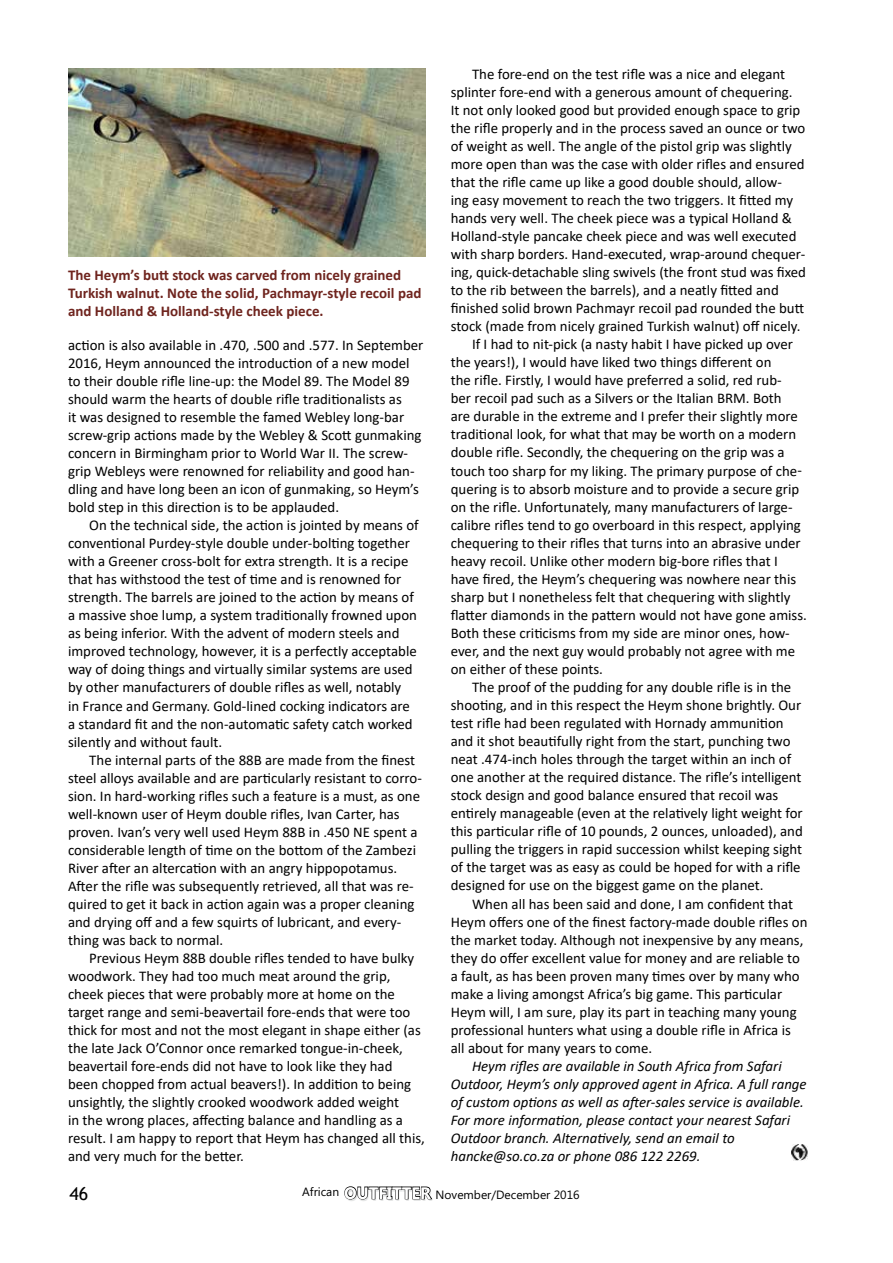
<style>
.page{position:relative;width:893px;height:1263px;background:#fff}
.page>*{position:absolute;margin:0;border:0;box-sizing:border-box;transform-origin:0 0}
.t1{font:18px "Trebuchet MS";color:#000}
.t2{font:700 15px/18px "Calibri";color:#6f241e}
.t3{font:14.85px/18px "Calibri";color:#000}
.t4{font:italic 14.85px/18px "Calibri";color:#000}
.t5{font:12px "Microsoft Phags Pa";color:#000}
.s1{font-weight:700;font-size:16.5px;color:#e5e6e6}
</style>
<div class="page">
<svg style="left:344px;top:1186px;width:89px;height:14px"></svg>
<img style="left:68px;top:68px;width:357px;height:188px">
<img style="left:792px;top:1144px;width:16px;height:17px">
<p class="t2" style="left:68px;top:266px;width:355px">The Heym’s butt stock was carved from nicely grained<br>Turkish walnut. Note the solid, Pachmayr-style recoil pad and Holland &amp; Holland-style cheek piece.</p>
<p class="t3" style="left:68px;top:336px;width:357px">action is also available in .470, .500 and .577. In September 2016, Heym announced the introduction of a new model to their double rifle line-up: the Model 89. The Model 89 should warm the hearts of double rifle traditionalists as<br>it was designed to resemble the famed Webley long-bar screw-grip actions made by the Webley &amp; Scott gunmaking concern in Birmingham prior to World War II. The screw&shy;grip Webleys were renowned for reliability and good han&shy;dling and have long been an icon of gunmaking, so Heym’s bold step in this direction is to be applauded.</p>
<p class="t3" style="left:68px;top:516px;width:352px;text-indent:21px">On the technical side, the action is jointed by means of conventional Purdey-style double under-bolting together with a Greener cross-bolt for extra strength. It is a recipe that has withstood the test of time and is renowned for strength. The barrels are joined to the action by means of a massive shoe lump, a system traditionally frowned upon as being inferior. With the advent of modern steels and improved technology, however, it is a perfectly acceptable way of doing things and virtually similar systems are used by other manufacturers of double rifles as well, notably<br>in France and Germany. Gold-lined cocking indicators are a standard fit and the non-automatic safety catch worked silently and without fault.</p>
<p class="t3" style="left:68px;top:750px;width:355px;text-indent:21px">The internal parts of the 88B are made from the finest steel alloys available and are particularly resistant to corro&shy;sion. In hard-working rifles such a feature is a must, as one well-known user of Heym double rifles, Ivan Carter, has proven. Ivan’s very well used Heym 88B in .450 NE spent a considerable length of time on the bottom of the Zambezi River after an altercation with an angry hippopotamus.<br>After the rifle was subsequently retrieved, all that was re&shy;quired to get it back in action again was a proper cleaning and drying off and a few squirts of lubricant, and every&shy;thing was back to normal.</p>
<p class="t3" style="left:68px;top:948px;width:358px;text-indent:21px">Previous Heym 88B double rifles tended to have bulky woodwork. They had too much meat around the grip, cheek pieces that were probably more at home on the target range and semi-beavertail fore-ends that were too thick for most and not the most elegant in shape either (as the late Jack O’Connor once remarked tongue-in-cheek, beavertail fore-ends did not have to look like they had been chopped from actual beavers!). In addition to being unsightly, the slightly crooked woodwork added weight<br>in the wrong places, affecting balance and handling as a result. I am happy to report that Heym has changed all this, and very much for the better.</p>
<p class="t3" style="left:472px;top:64px;width:315px">The fore-end on the test rifle was a nice and elegant</p>
<p class="t3" style="left:451px;top:82px;width:343px">splinter fore-end with a generous amount of chequering.</p>
<p class="t3" style="left:451px;top:100px;width:351px">It not only looked good but provided enough space to grip</p>
<p class="t3" style="left:451px;top:118px;width:356px">the rifle properly and in the process saved an ounce or two</p>
<p class="t3" style="left:451px;top:136px;width:343px">of weight as well. The angle of the pistol grip was slightly</p>
<p class="t3" style="left:451px;top:155px;width:355px">more open than was the case with older rifles and ensured</p>
<p class="t3" style="left:451px;top:173px;width:333px">that the rifle came up like a good double should, allow-</p>
<p class="t3" style="left:451px;top:191px;width:344px">ing easy movement to reach the two triggers. It fitted my</p>
<p class="t3" style="left:451px;top:209px;width:343px">hands very well. The cheek piece was a typical Holland &amp;</p>
<p class="t3" style="left:451px;top:227px;width:347px">Holland-style pancake cheek piece and was well executed</p>
<p class="t3" style="left:451px;top:245px;width:356px">with sharp borders. Hand-executed, wrap-around chequer-</p>
<p class="t3" style="left:451px;top:263px;width:357px">ing, quick-detachable sling swivels (the front stud was fixed</p>
<p class="t3" style="left:451px;top:281px;width:330px">to the rib between the barrels), and a neatly fitted and</p>
<p class="t3" style="left:451px;top:299px;width:355px">finished solid brown Pachmayr recoil pad rounded the butt</p>
<p class="t3" style="left:451px;top:317px;width:351px">stock (made from nicely grained Turkish walnut) off nicely.</p>
<p class="t3" style="left:472px;top:335px;width:322px">If I had to nit-pick (a nasty habit I have picked up over</p>
<p class="t3" style="left:451px;top:353px;width:322px">the years!), I would have liked two things different on</p>
<p class="t3" style="left:451px;top:371px;width:333px">the rifle. Firstly, I would have preferred a solid, red rub-</p>
<p class="t3" style="left:451px;top:389px;width:332px">ber recoil pad such as a Silvers or the Italian BRM. Both</p>
<p class="t3" style="left:451px;top:407px;width:349px">are durable in the extreme and I prefer their slightly more</p>
<p class="t3" style="left:451px;top:425px;width:347px">traditional look, for what that may be worth on a modern</p>
<p class="t3" style="left:451px;top:443px;width:335px">double rifle. Secondly, the chequering on the grip was a</p>
<p class="t3" style="left:451px;top:461px;width:353px">touch too sharp for my liking. The primary purpose of che-</p>
<p class="t3" style="left:451px;top:479px;width:350px">quering is to absorb moisture and to provide a secure grip</p>
<p class="t3" style="left:451px;top:497px;width:343px">on the rifle. Unfortunately, many manufacturers of large-</p>
<p class="t3" style="left:451px;top:515px;width:352px">calibre rifles tend to go overboard in this respect, applying</p>
<p class="t3" style="left:451px;top:533px;width:351px">chequering to their rifles that turns into an abrasive under</p>
<p class="t3" style="left:451px;top:551px;width:328px">heavy recoil. Unlike other modern big-bore rifles that I</p>
<p class="t3" style="left:451px;top:569px;width:347px">have fired, the Heym’s chequering was nowhere near this</p>
<p class="t3" style="left:451px;top:587px;width:341px">sharp but I nonetheless felt that chequering with slightly</p>
<p class="t3" style="left:451px;top:605px;width:358px">flatter diamonds in the pattern would not have gone amiss.</p>
<p class="t3" style="left:451px;top:624px;width:340px">Both these criticisms from my side are minor ones, how-</p>
<p class="t3" style="left:451px;top:641px;width:346px">ever, and the next guy would probably not agree with me</p>
<p class="t3" style="left:451px;top:660px;width:154px">on either of these points.</p>
<p class="t3" style="left:472px;top:678px;width:321px">The proof of the pudding for any double rifle is in the</p>
<p class="t3" style="left:451px;top:696px;width:352px">shooting, and in this respect the Heym shone brightly. Our</p>
<p class="t3" style="left:451px;top:714px;width:334px">test rifle had been regulated with Hornady ammunition</p>
<p class="t3" style="left:451px;top:732px;width:341px">and it shot beautifully right from the start, punching two</p>
<p class="t3" style="left:451px;top:750px;width:342px">neat .474-inch holes through the target within an inch of</p>
<p class="t3" style="left:451px;top:768px;width:352px">one another at the required distance. The rifle’s intelligent</p>
<p class="t3" style="left:451px;top:786px;width:329px">stock design and good balance ensured that recoil was</p>
<p class="t3" style="left:451px;top:804px;width:353px">entirely manageable (even at the relatively light weight for</p>
<p class="t3" style="left:451px;top:822px;width:354px">this particular rifle of 10 pounds, 2 ounces, unloaded), and</p>
<p class="t3" style="left:451px;top:840px;width:353px">pulling the triggers in rapid succession whilst keeping sight</p>
<p class="t3" style="left:451px;top:858px;width:351px">of the target was as easy as could be hoped for with a rifle</p>
<p class="t3" style="left:451px;top:876px;width:314px">designed for use on the biggest game on the planet.</p>
<p class="t3" style="left:472px;top:894px;width:322px">When all has been said and done, I am confident that</p>
<p class="t3" style="left:451px;top:912px;width:358px">Heym offers one of the finest factory-made double rifles on</p>
<p class="t3" style="left:451px;top:930px;width:354px">the market today. Although not inexpensive by any means,</p>
<p class="t3" style="left:451px;top:948px;width:351px">they do offer excellent value for money and are reliable to</p>
<p class="t3" style="left:451px;top:966px;width:350px">a fault, as has been proven many times over by many who</p>
<p class="t3" style="left:451px;top:984px;width:333px">make a living amongst Africa’s big game. This particular</p>
<p class="t3" style="left:451px;top:1002px;width:347px">Heym will, I am sure, play its part in teaching many young</p>
<p class="t3" style="left:451px;top:1020px;width:342px">professional hunters what using a double rifle in Africa is</p>
<p class="t3" style="left:451px;top:1038px;width:203px">all about for many years to come.</p>
<p class="t4" style="left:451px;top:1056px;width:357px;text-indent:21px">Heym rifles are available in South Africa from Safari Outdoor, Heym’s only approved agent in Africa. A full range of custom options as well as after-sales service is available.<br>For more information, please contact your nearest Safari Outdoor branch. Alternatively, send an email to hancke@so.co.za or phone 086 122 2269.</p>
<p class="t1" style="left:69px;top:1182px;width:20px">46</p>
<p class="t5" style="left:302px;top:1186px;width:279px">African <span class="s1">OUTFITTER</span> November/December 2016</p>
</div>
